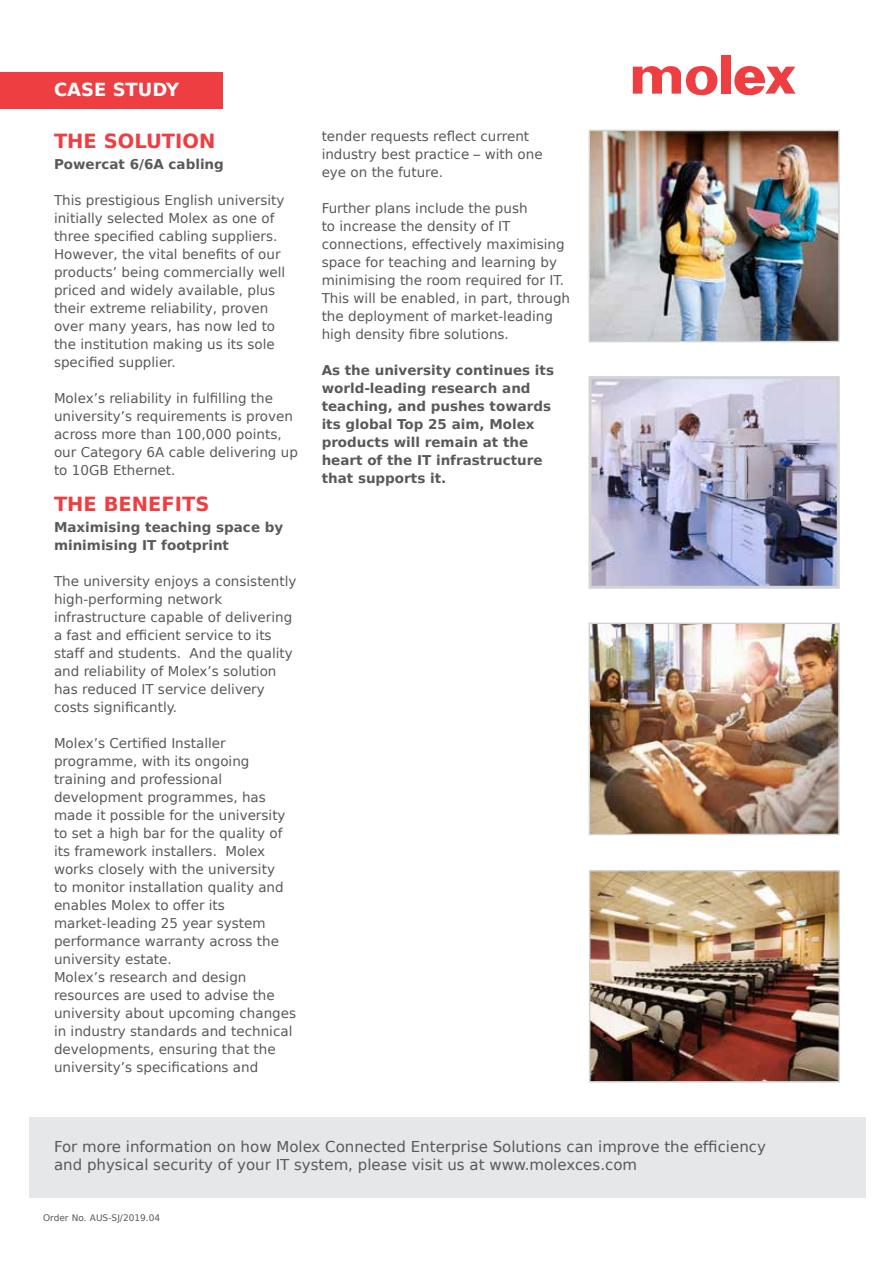
<style>
.page{position:relative;width:893px;height:1263px;background:#fff}
.page>*{position:absolute;margin:0;border:0;box-sizing:border-box;transform-origin:0 0}
.t1{font:700 19.5px "Bitstream Vera Sans";color:#ef3e42}
.t2{font:700 18px "Bitstream Vera Sans";color:#fff}
.t3{font:15px/18px "Bitstream Vera Sans";color:#58595b}
.t4{font:13.5px/18px "Bitstream Vera Sans";color:#58595b}
.t5{font:700 13.5px/18px "Bitstream Vera Sans";color:#58595b}
.t6{font:9px "Bitstream Vera Sans";color:#58595b}
</style>
<div class="page">
<div style="left:30px;top:1117px;width:836px;height:80px;background:#e6e7e8"></div>
<div style="left:0;top:72px;width:222px;height:37px;background:#ef3e42"></div>
<img style="left:592px;top:133px;width:245px;height:206px">
<div style="left:589px;top:130px;width:251px;height:212px;border:2px solid #d1d3d4"></div>
<img style="left:593px;top:380px;width:243px;height:205px">
<div style="left:589px;top:376px;width:251px;height:213px;border:3px solid #d1d3d4"></div>
<img style="left:592px;top:625px;width:245px;height:207px">
<div style="left:589px;top:622px;width:251px;height:213px;border:2px solid #d1d3d4"></div>
<img style="left:592px;top:873px;width:245px;height:206px">
<div style="left:589px;top:870px;width:251px;height:212px;border:2px solid #d1d3d4"></div>
<div style="left:721px;top:55px;width:9px;height:39px;background:#ef3e42"></div>
<svg style="left:633px;top:66px;width:84px;height:29px"></svg>
<svg style="left:734px;top:66px;width:61px;height:29px"></svg>
<h2 class="t2" style="left:54px;top:80px;width:127px">CASE STUDY</h2>
<h1 class="t1" style="left:54px;top:129px;width:163px">THE SOLUTION</h1>
<p class="t5" style="left:54px;top:155px;width:171px">Powercat 6/6A cabling</p>
<p class="t4" style="left:54px;top:191px;width:233px">This prestigious English university initially selected Molex as one of three specified cabling suppliers.<br>However, the vital benefits of our products’ being commercially well priced and widely available, plus their extreme reliability, proven over many years, has now led to the institution making us its sole specified supplier.</p>
<p class="t4" style="left:54px;top:389px;width:245px">Molex’s reliability in fulfilling the university’s requirements is proven across more than 100,000 points, our Category 6A cable delivering up to 10GB Ethernet.</p>
<h1 class="t1" style="left:54px;top:492px;width:157px">THE BENEFITS</h1>
<p class="t5" style="left:54px;top:518px;width:231px">Maximising teaching space by minimising IT footprint</p>
<p class="t4" style="left:54px;top:572px;width:244px">The university enjoys a consistently high-performing network infrastructure capable of delivering a fast and efficient service to its staff and students. And the quality and reliability of Molex’s solution has reduced IT service delivery costs significantly.</p>
<p class="t4" style="left:54px;top:734px;width:244px">Molex’s Certified Installer programme, with its ongoing training and professional development programmes, has made it possible for the university to set a high bar for the quality of its framework installers. Molex works closely with the university<br>to monitor installation quality and enables Molex to offer its market-leading 25 year system performance warranty across the university estate.<br>Molex’s research and design resources are used to advise the university about upcoming changes in industry standards and technical developments, ensuring that the university’s specifications and</p>
<p class="t4" style="left:322px;top:127px;width:223px">tender requests reflect current industry best practice – with one eye on the future.</p>
<p class="t4" style="left:322px;top:199px;width:250px">Further plans include the push<br>to increase the density of IT connections, effectively maximising space for teaching and learning by minimising the room required for IT.<br>This will be enabled, in part, through the deployment of market-leading high density fibre solutions.</p>
<p class="t5" style="left:322px;top:361px;width:234px">As the university continues its world-leading research and teaching, and pushes towards its global Top 25 aim, Molex products will remain at the heart of the IT infrastructure that supports it.</p>
<p class="t3" style="left:54px;top:1138px;width:713px">For more information on how Molex Connected Enterprise Solutions can improve the efficiency and physical security of your IT system, please visit us at www.molexces.com</p>
<p class="t6" style="left:43px;top:1213px;width:119px">Order No. AUS-SJ/2019.04</p>
</div>
